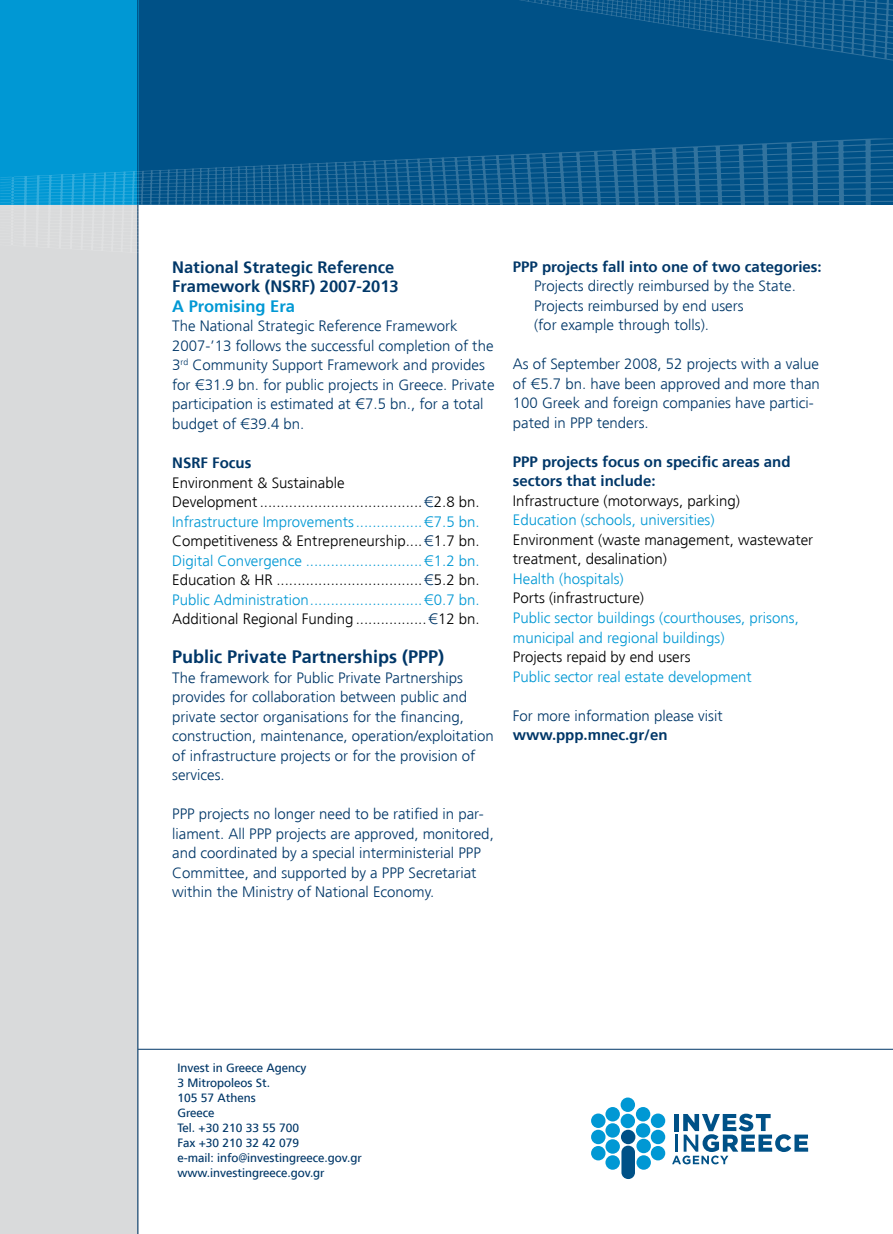
<style>
.page{position:relative;width:893px;height:1234px;background:#fff}
.page>*{position:absolute;margin:0;border:0;box-sizing:border-box;transform-origin:0 0}
.t1{font:700 18px "PF Catalog";color:#003768}
.t2{font:700 16.5px/19.5px "PF Catalog";color:#003768}
.t3{font:700 16.5px "PF Catalog";color:#0098d4}
.t4{font:300 15px/19.5px "PF Catalog";color:#003768}
.t5{font:300 15px/19.5px "PF Catalog";color:#000}
.t6{font:300 15px/19.5px "PF Catalog";color:#0098d4}
.t7{font:700 15px/19.5px "PF Catalog";color:#003768}
.t8{font:12px/15px "PF Catalog";color:#003768}
.s1{color:#003768}
.s2{color:#0098d4}
</style>
<div class="page">
<div style="left:137px;top:0;width:756px;height:204px;background:#005187"></div>
<div style="left:0;top:204px;width:138px;height:1029px;background:#d9dadb"></div>
<div style="left:0;top:0;width:138px;height:204px;background:#0098d4"></div>
<div style="left:621px;top:1129px;width:14px;height:14px;background:#005187;border-radius:50%"></div>
<div style="left:621px;top:1145px;width:14px;height:33px;background:#005187;border-radius:7px"></div>
<div style="left:651px;top:1113px;width:14px;height:14px;background:#0098d4;border-radius:50%"></div>
<div style="left:591px;top:1113px;width:14px;height:14px;background:#0098d4;border-radius:50%"></div>
<div style="left:621px;top:1097px;width:14px;height:14px;background:#0098d4;border-radius:50%"></div>
<div style="left:636px;top:1106px;width:14px;height:15px;background:#0098d4;border-radius:50%"></div>
<div style="left:605px;top:1106px;width:15px;height:15px;background:#0098d4;border-radius:50%"></div>
<div style="left:651px;top:1145px;width:14px;height:15px;background:#0098d4;border-radius:50%"></div>
<div style="left:636px;top:1154px;width:15px;height:15px;background:#0098d4;border-radius:50%"></div>
<div style="left:605px;top:1154px;width:15px;height:15px;background:#0098d4;border-radius:50%"></div>
<div style="left:591px;top:1145px;width:14px;height:15px;background:#0098d4;border-radius:50%"></div>
<div style="left:651px;top:1129px;width:14px;height:14px;background:#0098d4;border-radius:50%"></div>
<div style="left:591px;top:1129px;width:14px;height:14px;background:#0098d4;border-radius:50%"></div>
<div style="left:621px;top:1113px;width:14px;height:14px;background:#0098d4;border-radius:50%"></div>
<div style="left:636px;top:1122px;width:14px;height:15px;background:#0098d4;border-radius:50%"></div>
<div style="left:605px;top:1122px;width:15px;height:15px;background:#0098d4;border-radius:50%"></div>
<div style="left:636px;top:1138px;width:15px;height:14px;background:#0098d4;border-radius:50%"></div>
<div style="left:605px;top:1138px;width:15px;height:15px;background:#0098d4;border-radius:50%"></div>
<svg style="left:672px;top:1113px;width:136px;height:51px"></svg>
<hr style="left:138px;top:1048px;width:755px;height:1px;background:#003768">
<hr style="left:137px;top:0;width:1px;height:1233px;background:#003768">
<svg style="left:520px;top:0;width:373px;height:61px"></svg>
<svg style="left:0;top:138px;width:893px;height:153px"></svg>
<p class="t2" style="left:172px;top:257px;width:228px">National Strategic Reference<br>Framework (NSRF) 2007-2013</p>
<p class="t3" style="left:172px;top:296px;width:124px">A Promising Era</p>
<p class="t4" style="left:172px;top:316px;width:324px">The National Strategic Reference Framework 2007-’13 follows the successful completion of the 3<sup>rd</sup> Community Support Framework and provides for €31.9 bn. for public projects in Greece. Private participation is estimated at €7.5 bn., for a total budget of €39.4 bn.</p>
<p class="t7" style="left:172px;top:453px;width:81px">NSRF Focus</p>
<p class="t5" style="left:172px;top:472px;width:309px">Environment &amp; Sustainable Development.......................................<span class="s1">€</span>2.8 bn.<br><span class="s2">Infrastructure Improvements................€7.5 bn.<br></span>Competitiveness &amp; Entrepreneurship....<span class="s1">€</span>1.7 bn.<br><span class="s2">Digital Convergence ............................€1.2 bn.<br></span>Education &amp; HR ...................................<span class="s1">€</span>5.2 bn.<br><span class="s2">Public Administration...........................€0.7 bn.<br></span>Additional Regional Funding .................<span class="s1">€</span>12 bn.</p>
<p class="t1" style="left:172px;top:646px;width:273px">Public Private Partnerships (PPP)</p>
<p class="t4" style="left:172px;top:667px;width:323px">The framework for Public Private Partnerships provides for collaboration between public and private sector organisations for the financing, construction, maintenance, operation/exploitation of infrastructure projects or for the provision of services.</p>
<p class="t4" style="left:172px;top:804px;width:323px">PPP projects no longer need to be ratified in par&shy;liament. All PPP projects are approved, monitored, and coordinated by a special interministerial PPP Committee, and supported by a PPP Secretariat within the Ministry of National Economy.</p>
<p class="t7" style="left:513px;top:257px;width:310px">PPP projects fall into one of two categories:</p>
<p class="t4" style="left:534px;top:276px;width:263px">Projects directly reimbursed by the State.<br>Projects reimbursed by end users<br>(for example through tolls).</p>
<p class="t4" style="left:513px;top:354px;width:308px">As of September 2008, 52 projects with a value of €5.7 bn. have been approved and more than 100 Greek and foreign companies have partici&shy;pated in PPP tenders.</p>
<p class="t7" style="left:513px;top:452px;width:279px">PPP projects focus on specific areas and sectors that include:</p>
<p class="t5" style="left:513px;top:491px;width:228px">Infrastructure (motorways, parking)</p>
<p class="t6" style="left:513px;top:510px;width:203px">Education (schools, universities)</p>
<p class="t5" style="left:513px;top:530px;width:302px">Environment (waste management, wastewater treatment, desalination)</p>
<p class="t6" style="left:513px;top:569px;width:112px">Health (hospitals)</p>
<p class="t5" style="left:513px;top:588px;width:133px">Ports (infrastructure)</p>
<p class="t6" style="left:513px;top:608px;width:287px">Public sector buildings (courthouses, prisons, municipal and regional buildings)</p>
<p class="t5" style="left:513px;top:647px;width:179px">Projects repaid by end users</p>
<p class="t6" style="left:513px;top:666px;width:241px">Public sector real estate development</p>
<p class="t4" style="left:513px;top:705px;width:211px">For more information please visit</p>
<p class="t7" style="left:513px;top:725px;width:156px">www.ppp.mnec.gr/en</p>
<p class="t8" style="left:177px;top:1060px;width:186px">Invest in Greece Agency<br>3 Mitropoleos St.<br>105 57 Athens<br>Greece<br>Tel. +30 210 33 55 700<br>Fax +30 210 32 42 079<br>e-mail: info@investingreece.gov.gr www.investingreece.gov.gr</p>
</div>
